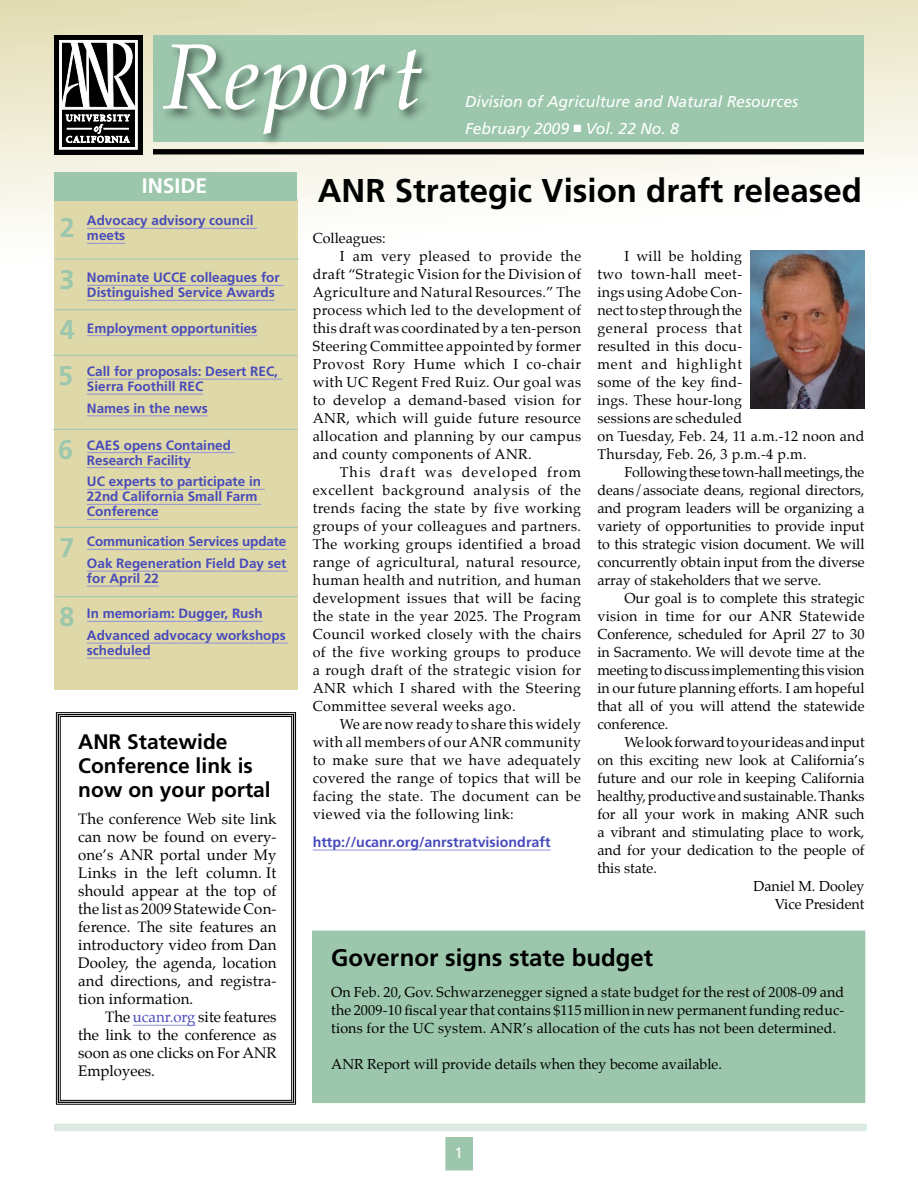
<style>
.page{position:relative;width:918px;height:1188px;background:#fff}
.page>*{position:absolute;margin:0;border:0;box-sizing:border-box;transform-origin:0 0}
.t1{font:italic 93px "Palatino";color:#fff}
.Hed18{font:700 33px "Frutiger";color:#000}
.t2{font:700 27px "Frutiger";color:#9cc7ad}
.Hed16{font:700 24px "Frutiger";color:#000}
.Hed14{font:700 21px/24px "Frutiger";color:#000}
.t3{font:700 21px "Frutiger";color:#fff}
.t4{font:italic 15.75px "Frutiger";color:#fff}
.BodyTXT1{font:15px/18px "Palatino";letter-spacing:.01em;color:#000;text-align:justify}
.BodyTXT2{font:15px/18px "Palatino";color:#000;text-align:justify}
.t5{font:15px "Frutiger";color:#fff}
.BodyTXT2-2{font:14.25px/18px "Palatino";letter-spacing:.02em;color:#000;text-align:justify}
.BodyTXT1-2{font:14.25px/18px "Palatino";color:#000;text-align:justify}
.subhed{font:700 14.25px "Frutiger";color:#484bba}
.BodyTXT2-3{font:14.25px "Palatino";color:#000}
.t6{font:700 13.5px/15px "Frutiger";color:#484bba}
.s1{color:#484bba}
</style>
<div class="page">
<div style="left:446px;top:1138px;width:26px;height:32px;background:#9cc7ad"></div>
<div style="left:446px;top:1137px;width:27px;height:33px;border:1px solid #9cc7ad"></div>
<div style="left:54px;top:1124px;width:813px;height:7px;background:#dcebe2"></div>
<div style="left:313px;top:931px;width:552px;height:171px;background:#9cc7ad"></div>
<div style="left:312px;top:931px;width:553px;height:172px;border:2px solid #9cc7ad"></div>
<svg style="left:56px;top:712px;width:240px;height:393px"></svg>
<div style="left:58px;top:714px;width:236px;height:389px;border:1px solid #000"></div>
<div style="left:60px;top:716px;width:232px;height:385px;border:1px solid #000"></div>
<svg style="left:0;top:0;width:918px;height:401px"></svg>
<div style="left:153px;top:35px;width:711px;height:107px;background:#9cc7ad"></div>
<div style="left:160px;top:39px;width:276px;height:110px;background:#000;opacity:.55"></div>
<div style="left:54px;top:35px;width:89px;height:120px;background:#000"></div>
<svg style="left:59px;top:40px;width:78px;height:109px"></svg>
<div style="left:153px;top:149px;width:711px;height:5px;background:#000"></div>
<div style="left:54px;top:199px;width:243px;height:491px;background:#dfd8a9"></div>
<div style="left:54px;top:172px;width:243px;height:29px;background:#9cc7ad"></div>
<hr style="left:55px;top:259px;width:244px;height:1px;background:#9cc7ad">
<hr style="left:87px;top:228px;width:170px;height:1px;background:#9193d6">
<hr style="left:87px;top:243px;width:38px;height:1px;background:#9193d6">
<hr style="left:87px;top:285px;width:197px;height:1px;background:#9193d6">
<hr style="left:87px;top:300px;width:188px;height:1px;background:#9193d6">
<hr style="left:87px;top:335px;width:170px;height:1px;background:#9193d6">
<hr style="left:87px;top:379px;width:195px;height:1px;background:#9193d6">
<hr style="left:87px;top:394px;width:116px;height:1px;background:#9193d6">
<hr style="left:87px;top:416px;width:121px;height:1px;background:#9193d6">
<hr style="left:87px;top:452px;width:148px;height:1px;background:#9193d6">
<hr style="left:87px;top:467px;width:104px;height:1px;background:#9193d6">
<hr style="left:87px;top:489px;width:178px;height:1px;background:#9193d6">
<hr style="left:87px;top:504px;width:174px;height:1px;background:#9193d6">
<hr style="left:87px;top:519px;width:72px;height:1px;background:#9193d6">
<hr style="left:87px;top:549px;width:199px;height:1px;background:#9193d6">
<hr style="left:87px;top:571px;width:201px;height:1px;background:#9193d6">
<hr style="left:87px;top:586px;width:72px;height:1px;background:#9193d6">
<hr style="left:87px;top:621px;width:176px;height:1px;background:#9193d6">
<hr style="left:87px;top:643px;width:201px;height:1px;background:#9193d6">
<hr style="left:87px;top:658px;width:64px;height:1px;background:#9193d6">
<hr style="left:53px;top:429px;width:245px;height:1px;background:#9cc7ad">
<hr style="left:55px;top:309px;width:241px;height:1px;background:#9cc7ad">
<hr style="left:53px;top:355px;width:245px;height:1px;background:#9cc7ad">
<hr style="left:133px;top:1025px;width:63px;height:1px;background:#9193d6">
<hr style="left:313px;top:850px;width:238px;height:1px;background:#9193d6">
<img style="left:750px;top:250px;width:115px;height:159px">
<hr style="left:55px;top:527px;width:243px;height:1px;background:#9cc7ad">
<hr style="left:55px;top:596px;width:243px;height:1px;background:#9cc7ad">
<p class="t1" style="left:162px;top:3px;width:263px">Report</p>
<p class="t4" style="left:465px;top:92px;width:335px">Division of Agriculture and Natural Resources</p>
<p class="t4" style="left:465px;top:119px;width:215px">February 2009 ■ Vol. 22 No. 8</p>
<p class="t2" style="left:60px;top:211px;width:17px">2</p>
<p class="t2" style="left:59px;top:263px;width:17px">3</p>
<p class="t2" style="left:60px;top:314px;width:17px">4</p>
<p class="t2" style="left:58px;top:360px;width:17px">5</p>
<p class="t2" style="left:58px;top:434px;width:17px">6</p>
<p class="t2" style="left:59px;top:532px;width:17px">7</p>
<p class="t2" style="left:59px;top:601px;width:17px">8</p>
<p class="t3" style="left:142px;top:174px;width:67px">INSIDE</p>
<p class="t6" style="left:87px;top:213px;width:168px">Advocacy advisory council meets</p>
<p class="t6" style="left:87px;top:270px;width:194px">Nominate UCCE colleagues for<br>Distinguished Service Awards</p>
<p class="t6" style="left:87px;top:320px;width:172px">Employment opportunities</p>
<p class="t6" style="left:87px;top:364px;width:193px">Call for proposals: Desert REC,<br>Sierra Foothill REC</p>
<p class="t6" style="left:87px;top:401px;width:122px">Names in the news</p>
<p class="t6" style="left:87px;top:437px;width:146px">CAES opens Contained<br>Research Facility</p>
<p class="t6" style="left:87px;top:474px;width:176px">UC experts to participate in<br>22nd California Small Farm<br>Conference</p>
<p class="t6" style="left:87px;top:534px;width:201px">Communication Services update</p>
<p class="t6" style="left:87px;top:556px;width:201px">Oak Regeneration Field Day set for April 22</p>
<p class="t6" style="left:87px;top:606px;width:177px">In memoriam: Dugger, Rush</p>
<p class="t6" style="left:87px;top:628px;width:200px">Advanced advocacy workshops scheduled</p>
<p class="Hed14" style="left:78px;top:730px;width:194px">ANR Statewide<br>Conference link is now on your portal</p>
<p class="BodyTXT1" style="left:78px;top:810px;width:200px">The conference Web site link can now be found on every&shy;one’s ANR portal under My Links in the left column. It should appear at the top of the list as 2009 Statewide Con&shy;ference. The site features an introductory video from Dan Dooley, the agenda, location and directions, and registra&shy;tion information.</p>
<p class="BodyTXT2" style="left:78px;top:1008px;width:200px;text-indent:27px">The <span class="s1">ucanr.org</span> site features the link to the conference as soon as one clicks on For ANR Employees.</p>
<p class="Hed18" style="left:318px;top:171px;width:546px">ANR Strategic Vision draft released</p>
<p class="BodyTXT1-2" style="left:313px;top:229px;width:75px">Colleagues:</p>
<p class="BodyTXT2-2" style="left:313px;top:247px;width:270px;text-indent:27px">I am very pleased to provide the draft “Strategic Vision for the Division of Agriculture and Natural Resources.” The process which led to the development of this draft was coordinated by a ten-person Steering Committee appointed by former Provost Rory Hume which I co-chair with UC Regent Fred Ruiz. Our goal was to develop a demand-based vision for ANR, which will guide future resource allocation and planning by our campus and county components of ANR.</p>
<p class="BodyTXT2-2" style="left:313px;top:463px;width:270px;text-indent:27px">This draft was developed from excellent background analysis of the trends facing the state by five working groups of your colleagues and partners.<br>The working groups identified a broad range of agricultural, natural resource, human health and nutrition, and human development issues that will be facing the state in the year 2025. The Program Council worked closely with the chairs of the five working groups to produce a rough draft of the strategic vision for ANR which I shared with the Steering Committee several weeks ago.</p>
<p class="BodyTXT2-2" style="left:313px;top:715px;width:270px;text-indent:27px">We are now ready to share this widely with all members of our ANR community to make sure that we have adequately covered the range of topics that will be facing the state. The document can be viewed via the following link:</p>
<p class="subhed" style="left:313px;top:834px;width:239px">http://ucanr.org/anrstratvisiondraft</p>
<p class="BodyTXT2-2" style="left:597px;top:247px;width:269px;text-align:left;text-indent:27px">I will be holding<br>two town-hall meet-<br>ings using Adobe Con-<br>nect to step through the<br>general process that<br>resulted in this docu-<br>ment and highlight<br>some of the key find-<br>ings. These hour-long<br>sessions are scheduled<br>on Tuesday, Feb. 24, 11 a.m.-12 noon and<br>Thursday, Feb. 26, 3 p.m.-4 p.m.</p>
<p class="BodyTXT2-2" style="left:597px;top:463px;width:269px;text-indent:27px">Following these town-hall meetings, the deans/associate deans, regional directors, and program leaders will be organizing a variety of opportunities to provide input to this strategic vision document. We will concurrently obtain input from the diverse array of stakeholders that we serve.</p>
<p class="BodyTXT2-2" style="left:597px;top:589px;width:269px;text-indent:27px">Our goal is to complete this strategic vision in time for our ANR Statewide Conference, scheduled for April 27 to 30 in Sacramento. We will devote time at the meeting to discuss implementing this vision in our future planning efforts. I am hopeful that all of you will attend the statewide conference.</p>
<p class="BodyTXT2-2" style="left:597px;top:733px;width:269px;text-indent:27px">We look forward to your ideas and input on this exciting new look at California’s future and our role in keeping California healthy, productive and sustainable. Thanks for all your work in making ANR such a vibrant and stimulating place to work, and for your dedication to the people of this state.</p>
<p class="BodyTXT2-3" style="left:753px;top:874px;width:113px">Daniel M. Dooley</p>
<p class="BodyTXT2-3" style="left:775px;top:892px;width:91px">Vice President</p>
<p class="Hed16" style="left:331px;top:943px;width:323px">Governor signs state budget</p>
<p class="BodyTXT1-2" style="left:331px;top:984px;width:514px">On Feb. 20, Gov. Schwarzenegger signed a state budget for the rest of 2008-09 and the 2009-10 fiscal year that contains $115 million in new permanent funding reduc&shy;tions for the UC system. ANR’s allocation of the cuts has not been determined.</p>
<p class="BodyTXT1-2" style="left:331px;top:1056px;width:392px">ANR Report will provide details when they become available.</p>
<p class="t5" style="left:454px;top:1144px;width:10px">1</p>
</div>
